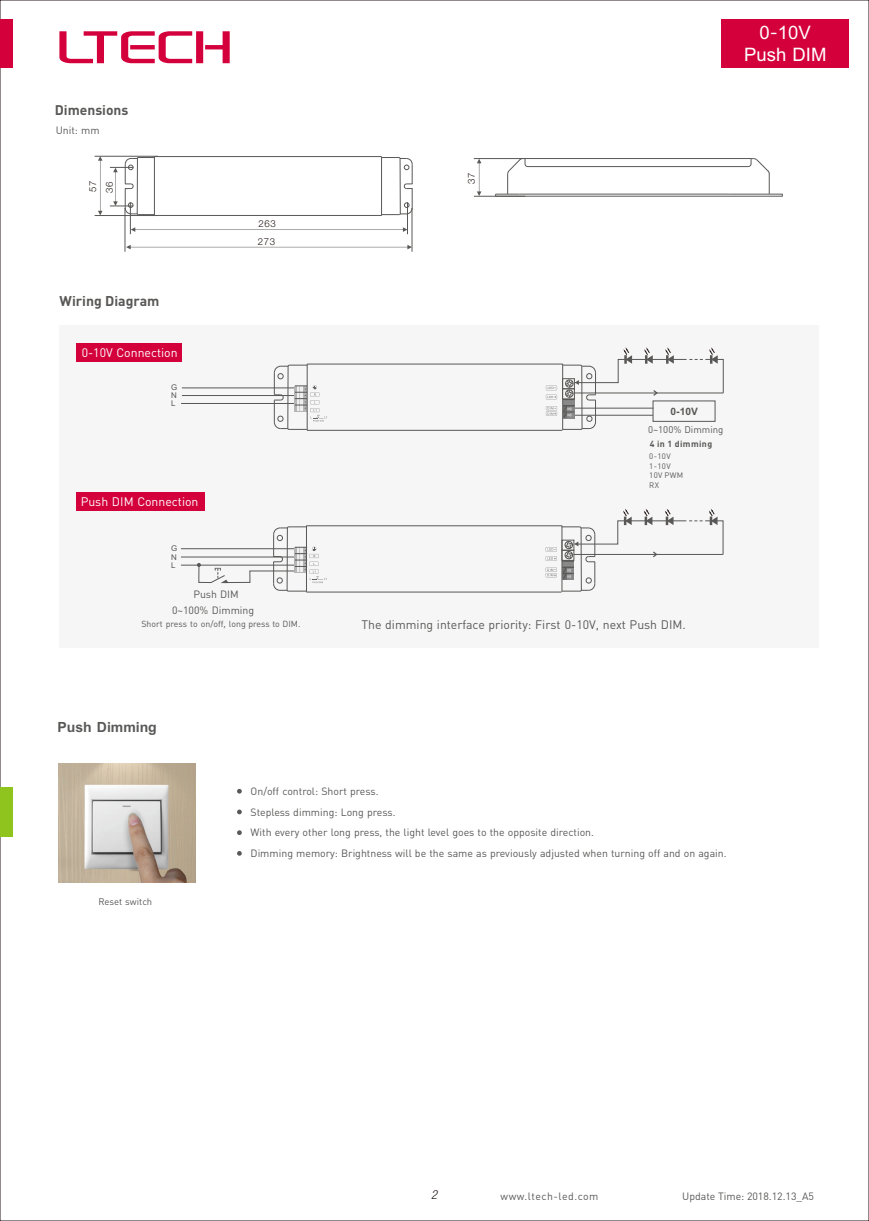
<style>
.page{position:relative;width:869px;height:1221px;background:#fff}
.page>*{position:absolute;margin:0;border:0;box-sizing:border-box;transform-origin:0 0}
.t1{font:18.55px/21.5px "Arial";color:#fff;text-align:center}
.t2{font:700 14px "DIN Pro";color:#595857}
.t3{font:700 14px "Arial";color:#595857}
.t4{font:700 13.83px "DIN Pro";color:#595857}
.t5{font:italic 300 condensed 12.42px "Helvetica Neue LT";color:#231916}
.t6{font:12.25px "DIN Pro";color:#595857}
.t7{font:12.25px "DIN Pro";color:#fff}
.t8{font:10.5px/20.7px "DIN Pro";color:#595857}
.t9{font:10.5px "DIN Pro";letter-spacing:.05em;color:#595857}
.t10{font:700 10.15px "Arial";color:#595857}
.t11{font:9.62px "DIN Pro";color:#595857}
.t12{font:300 9.62px/16.6px "Helvetica Neue LT Com";letter-spacing:.055em;color:#231916}
.t13{font:9.45px "DIN Pro";color:#595857}
.t14{font:8.75px "DIN Pro";color:#595857}
.t15{font:700 8.75px "DIN Pro";letter-spacing:.045em;color:#595857}
.t16{font:7.88px/9.8px "DIN Pro";letter-spacing:.05em;color:#595857}
.t17{font:7.88px/8.2px "Arial";color:#595857}
.s1{font-family:"Microsoft Ya Hei"}
</style>
<div class="page">
<div style="left:720px;top:19px;width:128px;height:49px;background:#d4003c"></div>
<div style="left:1px;top:19px;width:12px;height:49px;background:#d4003c"></div>
<div style="left:1px;top:786px;width:12px;height:50px;background:#8fc41f"></div>
<svg style="left:59px;top:31px;width:170px;height:32px"></svg>
<svg style="left:237px;top:788px;width:5px;height:5px"></svg>
<svg style="left:237px;top:809px;width:5px;height:5px"></svg>
<svg style="left:237px;top:830px;width:5px;height:5px"></svg>
<svg style="left:237px;top:851px;width:5px;height:4px"></svg>
<img style="left:59px;top:764px;width:136px;height:118px">
<div style="left:59px;top:325px;width:758px;height:322px;background:#f6f6f6"></div>
<hr style="left:411px;top:208px;width:1px;height:44px;background:#595857">
<hr style="left:407px;top:202px;width:1px;height:32px;background:#595857">
<hr style="left:125px;top:208px;width:1px;height:44px;background:#595857">
<hr style="left:130px;top:202px;width:1px;height:32px;background:#595857">
<svg style="left:126px;top:245px;width:286px;height:4px"></svg>
<svg style="left:131px;top:227px;width:276px;height:5px"></svg>
<hr style="left:95px;top:156px;width:63px;height:1px;background:#595857">
<hr style="left:473px;top:158px;width:52px;height:1px;background:#595857">
<hr style="left:95px;top:215px;width:63px;height:1px;background:#595857">
<hr style="left:473px;top:196px;width:52px;height:1px;background:#595857">
<hr style="left:154px;top:215px;width:227px;height:1px;background:#595857">
<hr style="left:154px;top:156px;width:227px;height:1px;background:#595857">
<hr style="left:381px;top:156px;width:1px;height:59px;background:#595857">
<svg style="left:380px;top:157px;width:33px;height:58px"></svg>
<hr style="left:495px;top:196px;width:287px;height:1px;background:#595857">
<hr style="left:728px;top:194px;width:54px;height:1px;background:#595857">
<hr style="left:519px;top:194px;width:209px;height:1px;background:#595857">
<hr style="left:527px;top:166px;width:220px;height:1px;background:#595857">
<hr style="left:524px;top:158px;width:226px;height:1px;background:#595857">
<svg style="left:495px;top:159px;width:33px;height:37px"></svg>
<svg style="left:747px;top:158px;width:22px;height:36px"></svg>
<svg style="left:476px;top:159px;width:5px;height:37px"></svg>
<svg style="left:98px;top:156px;width:4px;height:59px"></svg>
<svg style="left:110px;top:157px;width:45px;height:58px"></svg>
<div style="left:76px;top:492px;width:129px;height:18px;background:#d4003c"></div>
<div style="left:76px;top:343px;width:106px;height:19px;background:#d4003c"></div>
<hr style="left:181px;top:403px;width:113px;height:1px;background:#595857">
<hr style="left:182px;top:395px;width:113px;height:1px;background:#595857">
<hr style="left:182px;top:387px;width:113px;height:1px;background:#595857">
<hr style="left:574px;top:407px;width:79px;height:1px;background:#595857">
<hr style="left:574px;top:415px;width:78px;height:1px;background:#595857">
<hr style="left:574px;top:392px;width:148px;height:1px;background:#595857">
<svg style="left:665px;top:347px;width:8px;height:17px"></svg>
<svg style="left:644px;top:347px;width:8px;height:17px"></svg>
<hr style="left:620px;top:359px;width:66px;height:1px;background:#595857">
<svg style="left:689px;top:347px;width:35px;height:47px"></svg>
<svg style="left:651px;top:390px;width:7px;height:6px"></svg>
<div style="left:652px;top:400px;width:63px;height:22px;border:1px solid #595857"></div>
<hr style="left:181px;top:564px;width:113px;height:1px;background:#595857">
<hr style="left:181px;top:556px;width:114px;height:1px;background:#595857">
<hr style="left:181px;top:548px;width:114px;height:1px;background:#595857">
<hr style="left:573px;top:554px;width:149px;height:1px;background:#595857">
<svg style="left:664px;top:509px;width:9px;height:16px"></svg>
<svg style="left:643px;top:509px;width:9px;height:16px"></svg>
<hr style="left:620px;top:520px;width:66px;height:1px;background:#595857">
<svg style="left:689px;top:509px;width:34px;height:46px"></svg>
<svg style="left:653px;top:551px;width:4px;height:7px"></svg>
<hr style="left:306px;top:591px;width:255px;height:1px;background:#595857">
<hr style="left:306px;top:525px;width:255px;height:1px;background:#595857">
<svg style="left:197px;top:526px;width:129px;height:66px"></svg>
<svg style="left:545px;top:509px;width:86px;height:83px"></svg>
<hr style="left:307px;top:430px;width:255px;height:1px;background:#595857">
<hr style="left:307px;top:364px;width:255px;height:1px;background:#595857">
<svg style="left:274px;top:364px;width:53px;height:66px"></svg>
<svg style="left:545px;top:347px;width:86px;height:83px"></svg>
<h3 class="t4" style="left:55px;top:105px;width:75px">Dimensions</h3>
<p class="t8" style="left:56px;top:121px;width:45px">Unit: mm</p>
<p class="t12" style="left:86px;top:193px;width:14px;rotate:-90deg">57<br>36</p>
<h2 class="t2" style="left:60px;top:295px;width:101px">Wiring Diagram</h2>
<p class="t7" style="left:82px;top:347px;width:97px">0-10V Connection</p>
<p class="t17" style="left:171px;top:384px;width:8px">G</p>
<p class="t17" style="left:171px;top:392px;width:7px">N<br>L</p>
<p class="t7" style="left:81px;top:496px;width:119px">Push DIM Connection</p>
<p class="t17" style="left:171px;top:544px;width:8px">G</p>
<p class="t17" style="left:171px;top:553px;width:7px">N<br>L</p>
<p class="t12" style="left:258px;top:217px;width:19px">263</p>
<p class="t12" style="left:258px;top:234px;width:19px">273</p>
<p class="t8" style="left:193px;top:585px;width:47px">Push DIM</p>
<p class="t14" style="left:141px;top:620px;width:160px">Short press to on/off<span class="s1">,</span> long press to DIM.</p>
<p class="t8" style="left:172px;top:601px;width:84px">0~100% Dimming</p>
<p class="t12" style="left:464px;top:184px;width:13px;rotate:-90deg">37</p>
<h1 class="t1" style="left:743px;top:24px;width:84px">0<span class="s1">-</span>10V<br>Push DIM</h1>
<p class="t10" style="left:670px;top:407px;width:29px">0-10V</p>
<p class="t11" style="left:647px;top:426px;width:77px">0~100% Dimming</p>
<p class="t15" style="left:649px;top:440px;width:64px">4 in 1 dimming</p>
<p class="t16" style="left:649px;top:451px;width:36px">0-10V<br>1-10V<br>10V PWM<br>RX</p>
<p class="t6" style="left:361px;top:619px;width:326px">The dimming interface priority: First 0-10V, next Push DIM.</p>
<h2 class="t3" style="left:58px;top:722px;width:101px">Push Dimming</h2>
<p class="t13" style="left:98px;top:897px;width:55px">Reset switch</p>
<p class="t8" style="left:250px;top:782px;width:477px">On/off control: Short press.<br>Stepless dimming: Long press.<br>With every other long press, the light level goes to the opposite direction.<br>Dimming memory: Brightness will be the same as previously adjusted when turning off and on again.</p>
<p class="t5" style="left:431px;top:1187px;width:7px">2</p>
<p class="t9" style="left:500px;top:1191px;width:99px">www.ltech-led.com</p>
<p class="t8" style="left:681px;top:1186px;width:133px">Update Time: 2018.12.13_A5</p>
</div>
